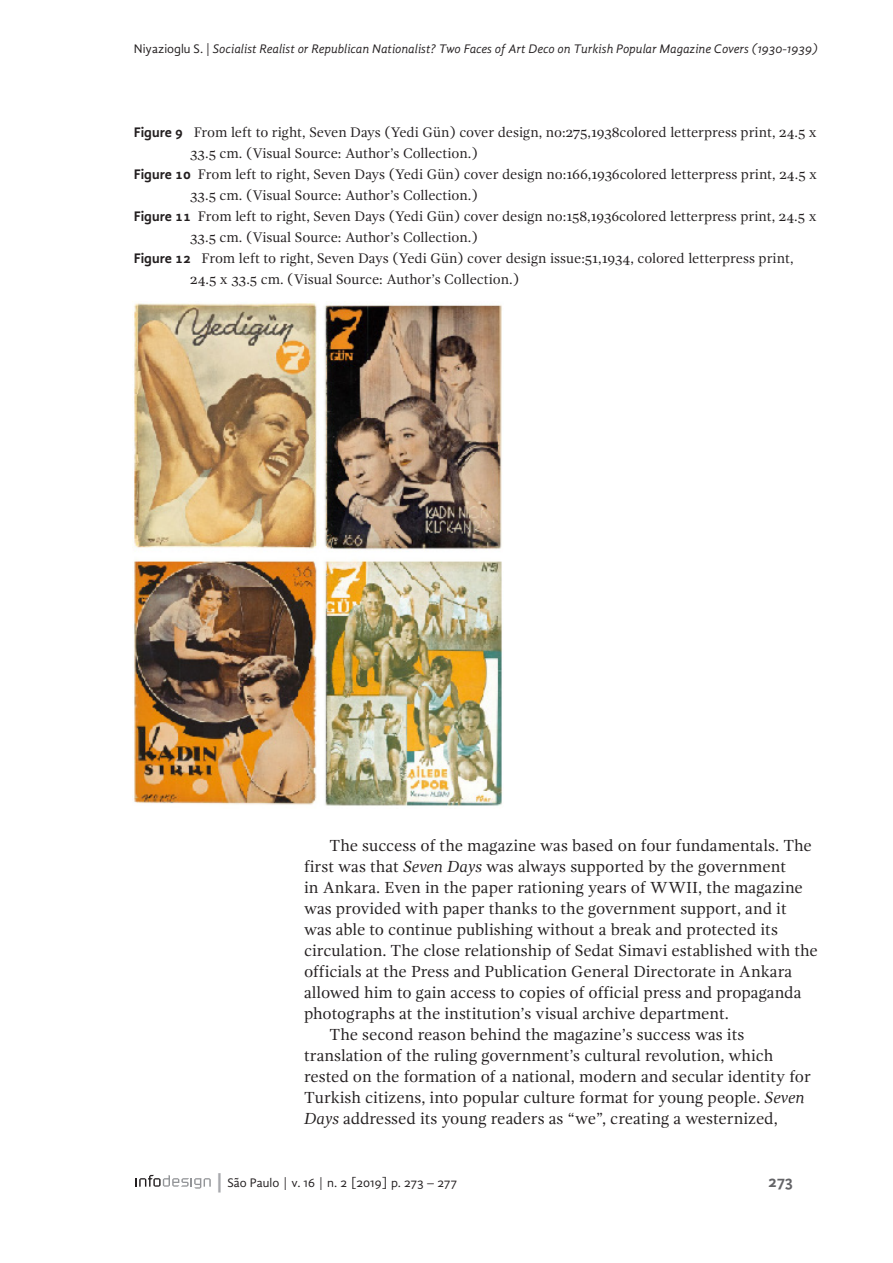
<style>
.page{position:relative;width:893px;height:1263px;background:#fff}
.page>*{position:absolute;margin:0;border:0;box-sizing:border-box;transform-origin:0 0}
.EN_Corpo_de_texto{font:16.5px/21px "Gandhi Serif";color:#231f20}
.t1{font:700 16.5px "Gandhi Sans";color:#636366}
.t2{font:14.25px/21px "Gandhi Serif";letter-spacing:-.005em;color:#231f20}
.t3{font:italic 12.75px "Gandhi Sans";color:#231f20}
.t4{font:12.75px "Gandhi Sans";color:#231f20}
.s1{font-style:normal}
.s2{font-family:"Gandhi Sans";font-weight:700}
.s3{font-style:italic}
.s4{font-size:19.2px;color:#a8a9ad}
</style>
<div class="page">
<svg style="left:136px;top:1175px;width:75px;height:13px"></svg>
<img style="left:133px;top:301px;width:369px;height:505px">
<p class="t3" style="left:134px;top:41px;width:685px"><span class="s1">Niyazioglu S. |</span> Socialist Realist or Republican Nationalist? Two Faces of Art Deco on Turkish Popular Magazine Covers (1930-1939)</p>
<p class="t2" style="left:190px;top:121px;width:628px;text-indent:-56px"><span class="s2">Figure 9</span> From left to right, Seven Days (Yedi Gün) cover design, no:275,1938colored letterpress print, 24.5 x<br>33.5 cm. (Visual Source: Author’s Collection.)</p>
<p class="t2" style="left:190px;top:163px;width:628px;text-indent:-56px"><span class="s2">Figure 10</span> From left to right, Seven Days (Yedi Gün) cover design no:166,1936colored letterpress print, 24.5 x<br>33.5 cm. (Visual Source: Author’s Collection.)</p>
<p class="t2" style="left:190px;top:205px;width:628px;text-indent:-56px"><span class="s2">Figure 11</span> From left to right, Seven Days (Yedi Gün) cover design no:158,1936colored letterpress print, 24.5 x<br>33.5 cm. (Visual Source: Author’s Collection.)</p>
<p class="t2" style="left:190px;top:247px;width:605px;text-indent:-56px"><span class="s2">Figure 12</span> From left to right, Seven Days (Yedi Gün) cover design issue:51,1934, colored letterpress print,<br>24.5 x 33.5 cm. (Visual Source: Author’s Collection.)</p>
<p class="EN_Corpo_de_texto" style="left:304px;top:835px;width:515px;text-indent:26px">The success of the magazine was based on four fundamentals. The first was that <span class="s3">Seven Days</span> was always supported by the government<br>in Ankara. Even in the paper rationing years of WWII, the magazine was provided with paper thanks to the government support, and it was able to continue publishing without a break and protected its circulation. The close relationship of Sedat Simavi established with the officials at the Press and Publication General Directorate in Ankara allowed him to gain access to copies of official press and propaganda photographs at the institution’s visual archive department.</p>
<p class="EN_Corpo_de_texto" style="left:304px;top:1024px;width:508px;text-indent:26px">The second reason behind the magazine’s success was its translation of the ruling government’s cultural revolution, which rested on the formation of a national, modern and secular identity for Turkish citizens, into popular culture format for young people. <span class="s3">Seven Days</span> addressed its young readers as “we”, creating a westernized,</p>
<p class="t4" style="left:214px;top:1175px;width:245px"><span class="s4">|</span>São Paulo | v. 16 | n. 2 [2019] p. 273 – 277</p>
<p class="t1" style="left:769px;top:1171px;width:26px">273</p>
</div>
